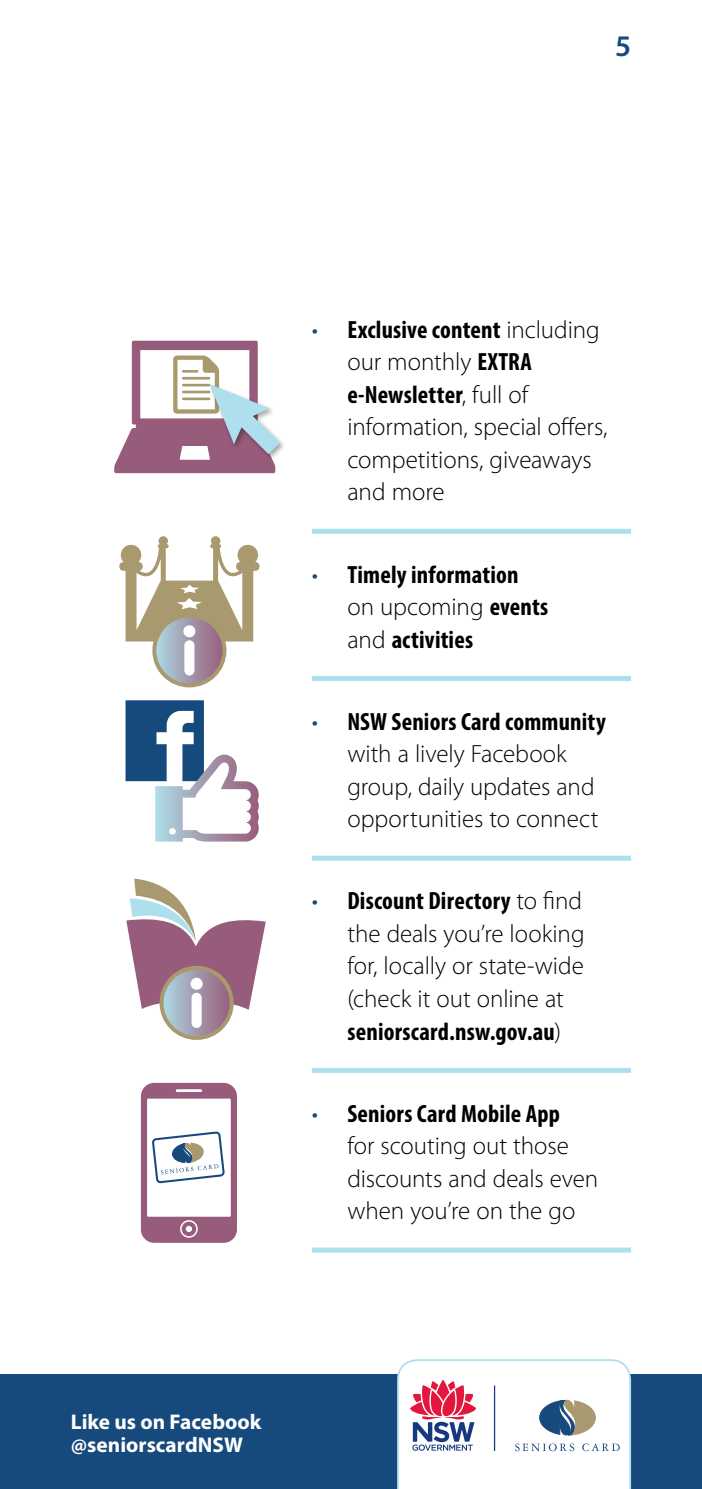
<style>
.page{position:relative;width:702px;height:1489px;background:#fff}
.page>*{position:absolute;margin:0;border:0;box-sizing:border-box;transform-origin:0 0}
.t1{font:600 30px "Myriad Pro";color:#174a7c}
.t2{font:300 25px/32.5px "Myriad Pro";letter-spacing:-.005em;color:#000}
.t3{font:700 condensed 25px/32.5px "Myriad Pro";letter-spacing:.01em;color:#000}
.t4{font:700 21.25px/23px "Myriad Pro";color:#fff}
.s1{color:#174a7c}
.s2{font-weight:700;font-stretch:condensed}
.s3{font-weight:300;font-stretch:normal;color:#174a7c}
.s4{font-weight:300;font-stretch:normal}
</style>
<div class="page">
<img style="left:280px;top:440px;width:4px;height:11px">
<svg style="left:114px;top:341px;width:166px;height:132px"></svg>
<svg style="left:161px;top:967px;width:71px;height:70px"></svg>
<div style="left:159px;top:965px;width:75px;height:74px;border:4px solid #a8996e;border-radius:50%"></div>
<svg style="left:126px;top:878px;width:140px;height:149px"></svg>
<svg style="left:154px;top:615px;width:70px;height:70px"></svg>
<div style="left:152px;top:613px;width:74px;height:74px;border:4px solid #a8996e;border-radius:50%"></div>
<svg style="left:119px;top:536px;width:140px;height:139px"></svg>
<svg style="left:125px;top:700px;width:134px;height:141px"></svg>
<svg style="left:141px;top:1082px;width:96px;height:160px"></svg>
<div style="left:312px;top:528px;width:319px;height:5px;background:#ade0ec"></div>
<div style="left:312px;top:676px;width:319px;height:5px;background:#ade0ec"></div>
<div style="left:312px;top:855px;width:319px;height:5px;background:#ade0ec"></div>
<div style="left:312px;top:1067px;width:319px;height:5px;background:#ade0ec"></div>
<div style="left:312px;top:1247px;width:319px;height:5px;background:#ade0ec"></div>
<div style="left:0;top:1374px;width:702px;height:114px;background:#174a7c"></div>
<svg style="left:397px;top:1359px;width:235px;height:129px"></svg>
<p class="t1" style="left:615px;top:27px;width:18px">5</p>
<p class="t2" style="left:347px;top:313px;width:262px;text-indent:-35px"><span class="s1">•</span> <span class="s2">Exclusive content</span> including our monthly <span class="s2">EXTRA e-Newsletter</span>, full of information, special offers, competitions, giveaways and more</p>
<p class="t3" style="left:347px;top:557px;width:202px;text-indent:-35px"><span class="s3">•</span> Timely information <span class="s4">on upcoming</span> events <span class="s4">and</span> activities</p>
<p class="t2" style="left:347px;top:705px;width:260px;text-indent:-35px"><span class="s1">•</span> <span class="s2">NSW Seniors Card community </span>with a lively Facebook group, daily updates and opportunities to connect</p>
<p class="t2" style="left:347px;top:884px;width:239px;text-indent:-35px"><span class="s1">•</span> <span class="s2">Discount Directory</span> to find the deals you’re looking for, locally or state-wide (check it out online at <span class="s2">seniorscard.nsw.gov.au</span>)</p>
<p class="t2" style="left:347px;top:1096px;width:252px;text-indent:-35px"><span class="s1">•</span> <span class="s2">Seniors Card Mobile App<br></span>for scouting out those discounts and deals even when you’re on the go</p>
<p class="t4" style="left:71px;top:1409px;width:192px">Like us on Facebook @seniorscardNSW</p>
</div>
